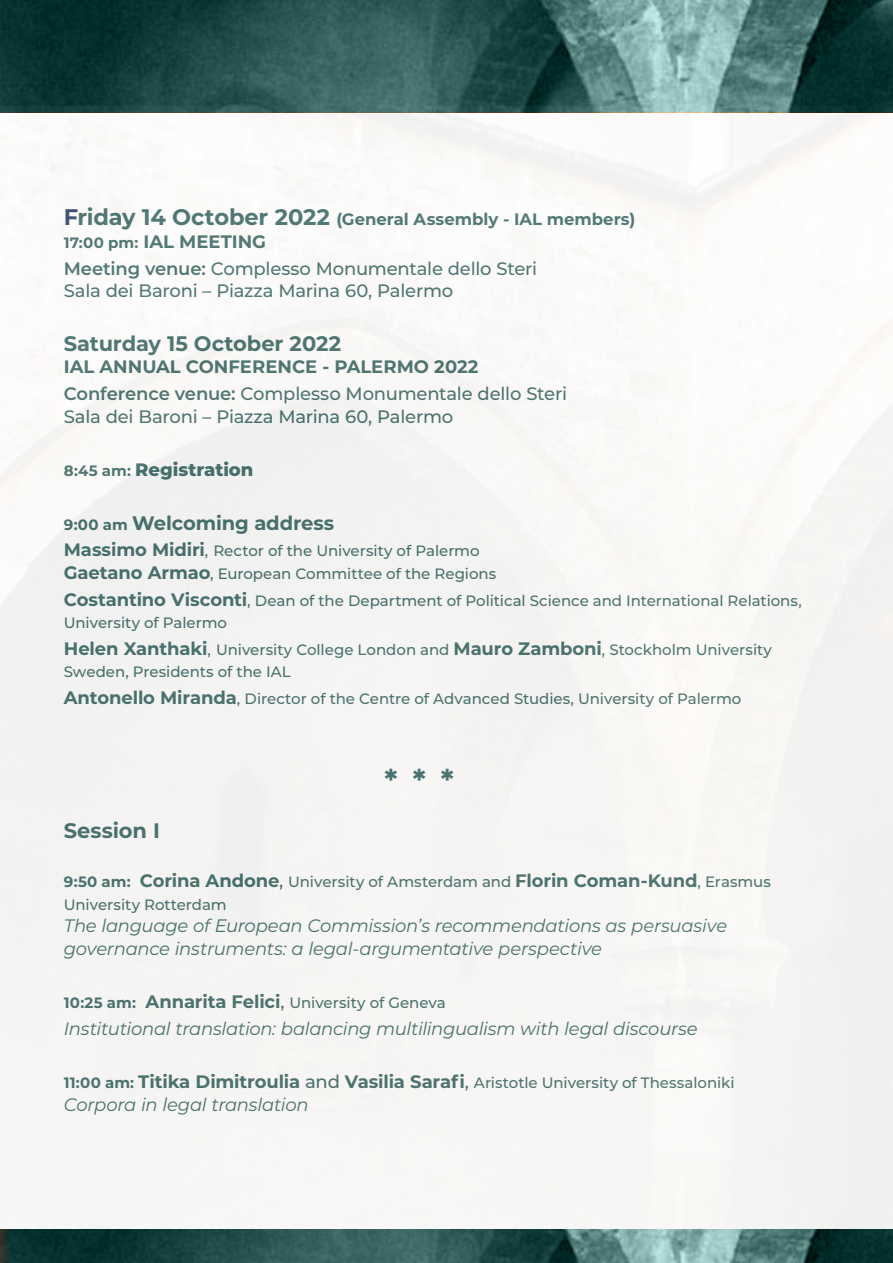
<style>
.page{position:relative;width:893px;height:1263px;background:#fff}
.page>*{position:absolute;margin:0;border:0;box-sizing:border-box;transform-origin:0 0}
.B{font:700 30px "Montserrat";color:#4a7471}
.B-2{font:700 21px "Montserrat";letter-spacing:-.005em;color:#4a7471}
.B-3{font:700 19.5px "Montserrat";letter-spacing:-.005em;color:#4a7471}
.B-4{font:italic 18px/22.5px "Montserrat";letter-spacing:-.015em;color:#4a7471}
.B-5{font:500 18px "Montserrat";letter-spacing:-.01em;color:#4a7471}
.B-6{font:700 18px "Montserrat";color:#4a7471}
.B-7{font:800 18px "Montserrat";color:#4a7471}
.B-8{font:700 16.5px "Montserrat";color:#4a7471}
.B-9{font:500 15px/22.5px "Montserrat";letter-spacing:-.005em;color:#4a7471}
.s1{font-size:22.5px;color:#384d71}
.s2{font-size:22.5px}
.s3{font-size:15px}
.s4{font-weight:600}
.s5{font-weight:700;font-size:15px}
.s6{font-weight:700;font-size:18px}
.s7{font-weight:400;font-size:18px}
.s8{font-weight:700}
.s9{font-size:18px}
</style>
<div class="page">
<div style="left:0;top:112px;width:893px;height:1151px;background:#f7f6f4"></div>
<svg style="left:7px;top:1229px;width:886px;height:34px;background:#335d5a"></svg>
<svg style="left:0;top:0;width:893px;height:112px;background:#335d5a"></svg>
<p class="B-8" style="left:64px;top:208px;width:573px"><span class="s1">F</span><span class="s2">riday 14 October 2022</span> (General Assembly - IAL members)</p>
<p class="B-6" style="left:64px;top:229px;width:204px"><span class="s3">17:00 pm:</span> IAL MEETING</p>
<p class="B-5" style="left:64px;top:256px;width:475px"><span class="s4">Meeting venue:</span> Complesso Monumentale dello Steri</p>
<p class="B-5" style="left:64px;top:278px;width:391px">Sala dei Baroni – Piazza Marina 60, Palermo</p>
<p class="B-2" style="left:64px;top:328px;width:279px">Saturday 15 October 2022</p>
<p class="B-6" style="left:64px;top:354px;width:416px">IAL ANNUAL CONFERENCE - PALERMO 2022</p>
<p class="B-5" style="left:64px;top:381px;width:505px"><span class="s4">Conference venue:</span> Complesso Monumentale dello Steri</p>
<p class="B-5" style="left:64px;top:404px;width:391px">Sala dei Baroni – Piazza Marina 60, Palermo</p>
<p class="B-7" style="left:64px;top:456px;width:191px"><span class="s5">8:45 am:</span> Registration</p>
<p class="B-3" style="left:64px;top:508px;width:272px"><span class="s3">9:00 am</span> Welcoming address</p>
<p class="B-9" style="left:64px;top:539px;width:417px"><span class="s6">Massimo Midiri</span>, Rector of the University of Palermo</p>
<p class="B-9" style="left:64px;top:562px;width:434px"><span class="s6">Gaetano Armao</span>, European Committee of the Regions</p>
<p class="B-9" style="left:64px;top:588px;width:739px"><span class="s6">Costantino Visconti</span>, Dean of the Department of Political Science and International Relations,<br>University of Palermo</p>
<p class="B-9" style="left:64px;top:638px;width:710px"><span class="s6">Helen Xanthaki</span>, University College London and <span class="s6">Mauro Zamboni</span><span class="s7">,</span> Stockholm University<br>Sweden, Presidents of the IAL</p>
<p class="B-9" style="left:64px;top:687px;width:679px"><span class="s6">Antonello Miranda</span>, Director of the Centre of Advanced Studies, University of Palermo</p>
<p class="B" style="left:385px;top:758px;width:71px">***</p>
<p class="B-2" style="left:64px;top:815px;width:98px">Session I</p>
<p class="B-9" style="left:64px;top:870px;width:709px"><span class="s8">9:50 am:</span> <span class="s6">Corina Andone</span><span class="s9">,</span> University of Amsterdam and <span class="s6">Florin Coman-Kund</span>, Erasmus<br>University Rotterdam</p>
<p class="B-4" style="left:64px;top:914px;width:665px">The language of European Commission’s recommendations as persuasive governance instruments: a legal-argumentative perspective</p>
<p class="B-9" style="left:64px;top:991px;width:384px"><span class="s8">10:25 am:</span> <span class="s6">Annarita Felici</span><span class="s9">,</span> University of Geneva</p>
<p class="B-4" style="left:64px;top:1016px;width:635px">Institutional translation: balancing multilingualism with legal discourse</p>
<p class="B-9" style="left:64px;top:1071px;width:672px"><span class="s8">11:00 am:</span> <span class="s6">Titika Dimitroulia</span> <span class="s9">and</span> <span class="s6">Vasilia Sarafi</span><span class="s9">,</span> Aristotle University of Thessaloniki</p>
<p class="B-4" style="left:64px;top:1092px;width:246px">Corpora in legal translation</p>
</div>
